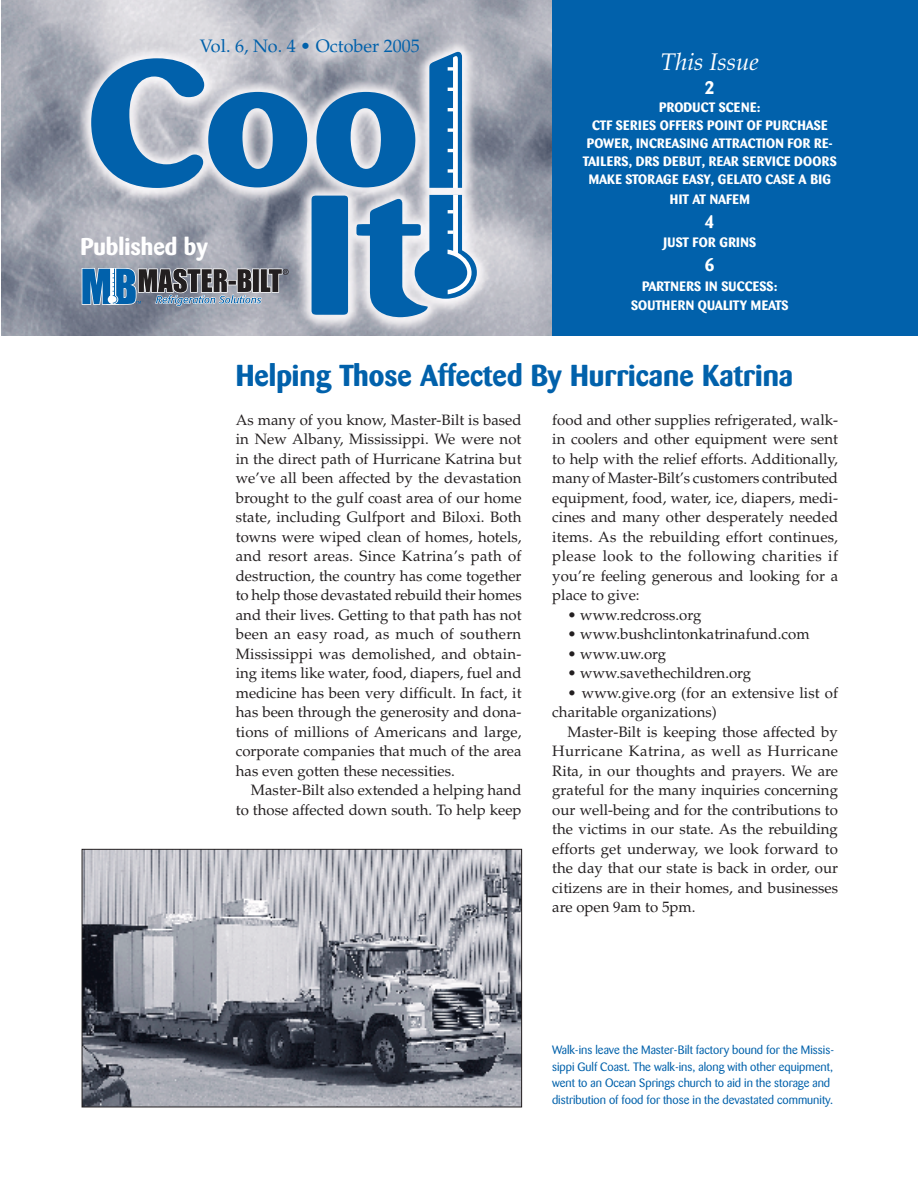
<style>
.page{position:relative;width:918px;height:1188px;background:#fff}
.page>*{position:absolute;margin:0;border:0;box-sizing:border-box;transform-origin:0 0}
.t1{font:700 30px "Barmeno";color:#0161ab}
.t2{font:700 24px "Barmeno";color:#fff}
.t3{font:italic 24px "Palatino";color:#fff}
.t4{font:18px "Palatino";color:#0161ab}
.This_Issue{font:700 18px "Barmeno";color:#fff}
.BODY{font:15px/19.5px "Palatino";color:#231f20;text-align:justify}
.This_Issue-2{font:700 13.5px/18px "Barmeno";letter-spacing:.02em;color:#fff;text-align:center}
.This_Issue-3{font:700 13.5px "Barmeno";color:#fff}
.CAPTION{font:12px/16.5px "Barmeno";color:#0161ab}
</style>
<div class="page">
<img style="left:1px;top:0;width:551px;height:336px">
<div style="left:552px;top:0;width:366px;height:336px;background:#0161ab"></div>
<svg style="left:91px;top:58px;width:217px;height:130px;background:#6b98be"></svg>
<svg style="left:316px;top:92px;width:100px;height:95px;background:#4987b9"></svg>
<div style="left:312px;top:195px;width:36px;height:120px;background:#0161ab"></div>
<svg style="left:429px;top:52px;width:33px;height:136px;background:#3681bb"></svg>
<svg style="left:356px;top:195px;width:121px;height:122px;background:#689ac4"></svg>
<svg style="left:81px;top:267px;width:208px;height:40px;background:#677c90"></svg>
<img style="left:84px;top:851px;width:436px;height:254px">
<div style="left:82px;top:849px;width:440px;height:258px;border:1px solid #231f20"></div>
<p class="t4" style="left:200px;top:36px;width:221px">Vol. 6, No. 4 • October 2005</p>
<p class="t2" style="left:80px;top:232px;width:129px">Published by</p>
<p class="t3" style="left:661px;top:48px;width:100px">This Issue</p>
<p class="This_Issue" style="left:705px;top:77px;width:11px">2</p>
<p class="This_Issue-2" style="left:659px;top:99px;width:103px">PRODUCT SCENE:</p>
<p class="This_Issue-2" style="left:583px;top:117px;width:255px">CTF SERIES OFFERS POINT OF PURCHASE POWER, INCREASING ATTRACTION FOR RE-TAILERS, DRS DEBUT, REAR SERVICE DOORS MAKE STORAGE EASY, GELATO CASE A BIG</p>
<p class="This_Issue-3" style="left:670px;top:191px;width:82px">HIT AT NAFEM</p>
<p class="This_Issue" style="left:705px;top:211px;width:11px">4</p>
<p class="This_Issue-2" style="left:663px;top:233px;width:94px">JUST FOR GRINS</p>
<p class="This_Issue" style="left:705px;top:254px;width:11px">6</p>
<p class="This_Issue-2" style="left:642px;top:277px;width:137px">PARTNERS IN SUCCESS:</p>
<p class="This_Issue-3" style="left:631px;top:297px;width:159px">SOUTHERN QUALITY MEATS</p>
<p class="t1" style="left:236px;top:358px;width:559px">Helping Those Affected By Hurricane Katrina</p>
<p class="BODY" style="left:236px;top:410px;width:287px">As many of you know, Master-Bilt is based in New Albany, Mississippi. We were not in the direct path of Hurricane Katrina but we’ve all been affected by the devastation brought to the gulf coast area of our home state, including Gulfport and Biloxi. Both towns were wiped clean of homes, hotels, and resort areas. Since Katrina’s path of destruction, the country has come together to help those devastated rebuild their homes and their lives. Getting to that path has not been an easy road, as much of southern Mississippi was demolished, and obtain&shy;ing items like water, food, diapers, fuel and medicine has been very difficult. In fact, it has been through the generosity and dona&shy;tions of millions of Americans and large, corporate companies that much of the area has even gotten these necessities.</p>
<p class="BODY" style="left:236px;top:781px;width:287px;text-align:right">Master-Bilt also extended a helping hand to those affected down south. To help keep</p>
<p class="BODY" style="left:552px;top:410px;width:287px">food and other supplies refrigerated, walk&shy;in coolers and other equipment were sent to help with the relief efforts. Additionally, many of Master-Bilt’s customers contributed equipment, food, water, ice, diapers, medi&shy;cines and many other desperately needed items. As the rebuilding effort continues, please look to the following charities if you’re feeling generous and looking for a place to give:</p>
<p class="BODY" style="left:567px;top:605px;width:135px">• www.redcross.org</p>
<p class="BODY" style="left:567px;top:625px;width:244px">• www.bushclintonkatrinafund.com</p>
<p class="BODY" style="left:567px;top:644px;width:100px">• www.uw.org</p>
<p class="BODY" style="left:567px;top:664px;width:185px">• www.savethechildren.org</p>
<p class="BODY" style="left:552px;top:683px;width:287px;text-indent:15px">• www.give.org (for an extensive list of charitable organizations)</p>
<p class="BODY" style="left:552px;top:722px;width:287px;text-indent:15px">Master-Bilt is keeping those affected by Hurricane Katrina, as well as Hurricane Rita, in our thoughts and prayers. We are grateful for the many inquiries concerning our well-being and for the contributions to the victims in our state. As the rebuilding efforts get underway, we look forward to the day that our state is back in order, our citizens are in their homes, and businesses are open 9am to 5pm.</p>
<p class="CAPTION" style="left:552px;top:1042px;width:284px">Walk-ins leave the Master-Bilt factory bound for the Missis&shy;sippi Gulf Coast. The walk-ins, along with other equipment, went to an Ocean Springs church to aid in the storage and distribution of food for those in the devastated community.</p>
</div>
